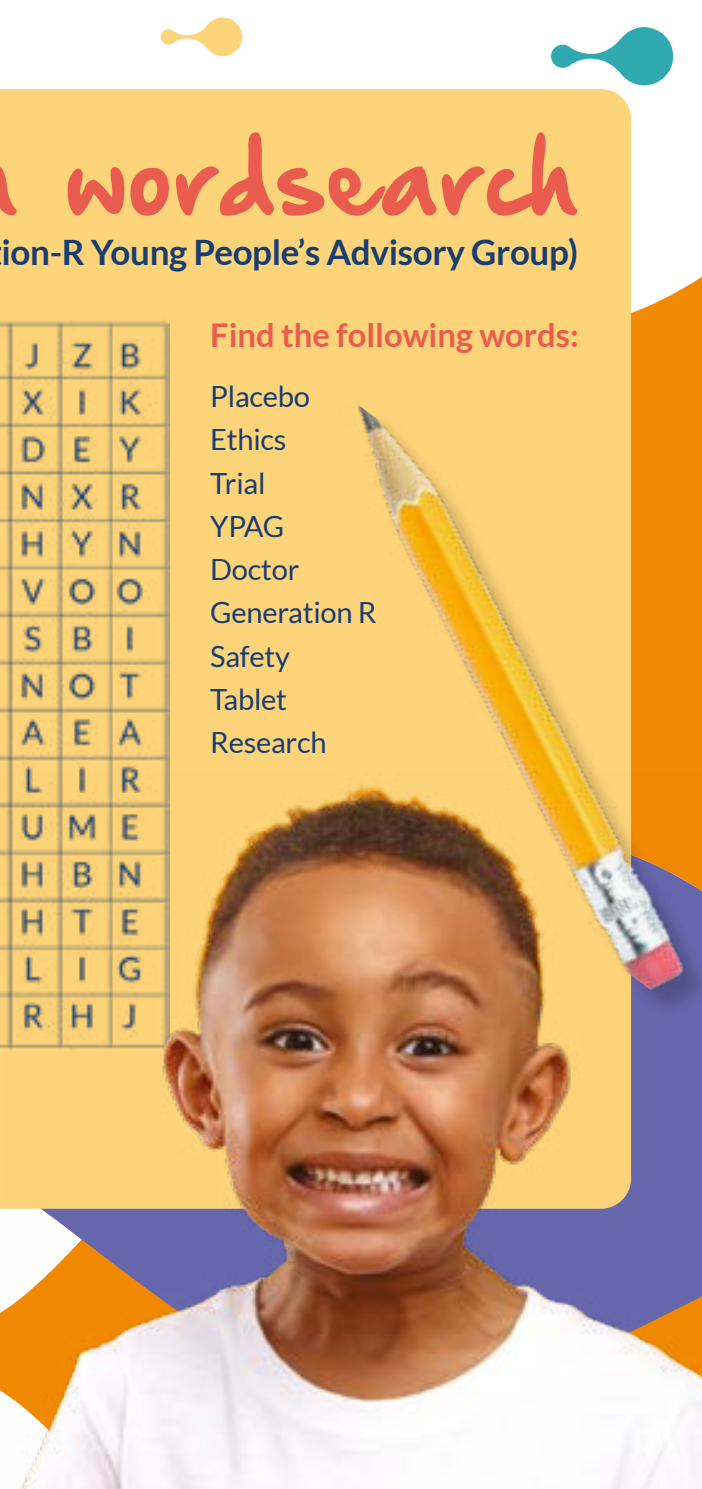
<style>
.page{position:relative;width:702px;height:1489px;background:#fff}
.page>*{position:absolute;margin:0;border:0;box-sizing:border-box;transform-origin:0 0}
.t1{font:92px "Hand Of Sean Demo";color:#ea5d4e}
.t2{font:700 35px "Lato";letter-spacing:-.01em;color:#193e72}
.t3{font:700 32.75px "Lato";color:#ea5d4e}
.t4{font:29.25px/43.2px "Lato";letter-spacing:-.01em;color:#193e72}
</style>
<div class="page">
<svg style="left:631px;top:119px;width:71px;height:246px"></svg>
<div style="left:631px;top:365px;width:71px;height:30px;background:#f18a00"></div>
<svg style="left:161px;top:17px;width:81px;height:39px"></svg>
<svg style="left:551px;top:27px;width:122px;height:58px"></svg>
<div style="left:0;top:89px;width:631px;height:1119px;background:#fed47a"></div>
<img style="left:169px;top:395px;width:533px;height:378px">
<img style="left:0;top:320px;width:169px;height:729px">
<img style="left:4px;top:773px;width:698px;height:715px">
<h1 class="t1" style="left:64px;top:130px;width:516px">wordsearch</h1>
<p class="t2" style="left:1px;top:232px;width:578px">ion-R Young People’s Advisory Group)</p>
<p class="t3" style="left:210px;top:317px;width:370px">Find the following words:</p>
<p class="t4" style="left:210px;top:375px;width:168px">Placebo<br>Ethics<br>Trial<br>YPAG<br>Doctor<br>Generation R<br>Safety<br>Tablet<br>Research</p>
</div>
